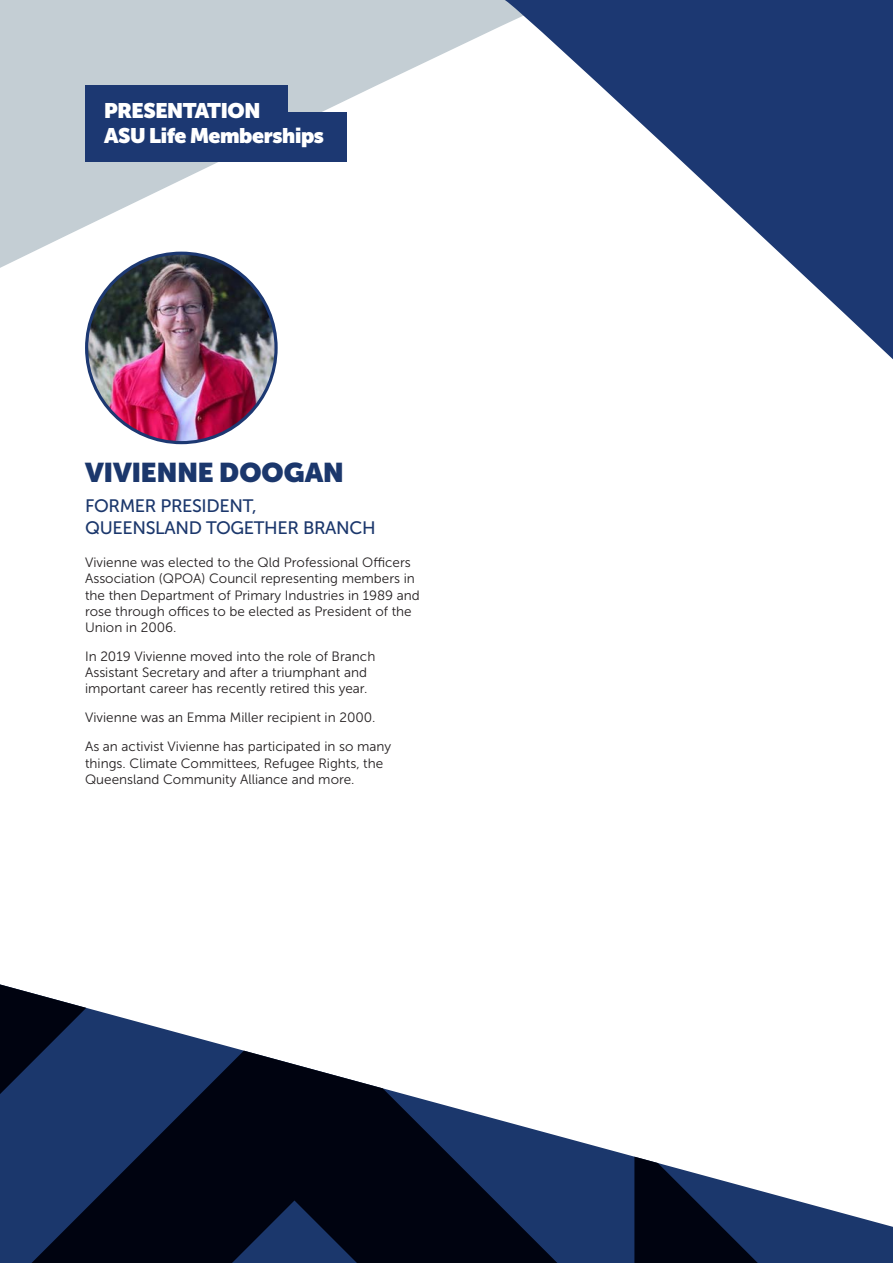
<style>
.page{position:relative;width:893px;height:1263px;background:#fff}
.page>*{position:absolute;margin:0;border:0;box-sizing:border-box;transform-origin:0 0}
.SPEAKER_-_Name{font:900 27px "Museo Sans Display";color:#1b376c}
.SPEAKER_-_group{font:900 21px/25.2px "Museo Sans Display";letter-spacing:-.02em;color:#fff}
.SPEAKER_-_Title{font:18px/21.6px "Museo Sans 500";letter-spacing:-.02em;color:#1b376c}
.SPEAKER_-_text{font:13.5px/16.2px "Museo Sans 300";color:#231f20}
</style>
<div class="page">
<svg style="left:0;top:0;width:505px;height:268px;fill:#c4ced4"></svg>
<svg style="left:505px;top:0;width:388px;height:359px"></svg>
<div style="left:85px;top:85px;width:203px;height:50px;background:#1c3872"></div>
<img style="left:87px;top:253px;width:189px;height:190px;border-radius:95px">
<svg style="left:0;top:1007px;width:634px;height:256px"></svg>
<svg style="left:0;top:984px;width:86px;height:110px;background:#2a3144"></svg>
<svg style="left:32px;top:1051px;width:525px;height:212px;background:#27324a"></svg>
<svg style="left:634px;top:1156px;width:259px;height:107px"></svg>
<div style="left:85px;top:112px;width:262px;height:50px;background:#1c3872"></div>
<p class="SPEAKER_-_group" style="left:104px;top:98px;width:221px">PRESENTATION<br>ASU Life Memberships</p>
<p class="SPEAKER_-_Name" style="left:85px;top:457px;width:260px">VIVIENNE DOOGAN</p>
<p class="SPEAKER_-_Title" style="left:85px;top:495px;width:292px">FORMER PRESIDENT,<br>QUEENSLAND TOGETHER BRANCH</p>
<p class="SPEAKER_-_text" style="left:85px;top:554px;width:336px">Vivienne was elected to the Qld Professional Officers Association (QPOA) Council representing members in the then Department of Primary Industries in 1989 and rose through offices to be elected as President of the Union in 2006.</p>
<p class="SPEAKER_-_text" style="left:85px;top:648px;width:292px">In 2019 Vivienne moved into the role of Branch<br>Assistant Secretary and after a triumphant and important career has recently retired this year.</p>
<p class="SPEAKER_-_text" style="left:85px;top:710px;width:292px">Vivienne was an Emma Miller recipient in 2000.</p>
<p class="SPEAKER_-_text" style="left:85px;top:739px;width:308px">As an activist Vivienne has participated in so many things. Climate Committees, Refugee Rights, the<br>Queensland Community Alliance and more.</p>
</div>
